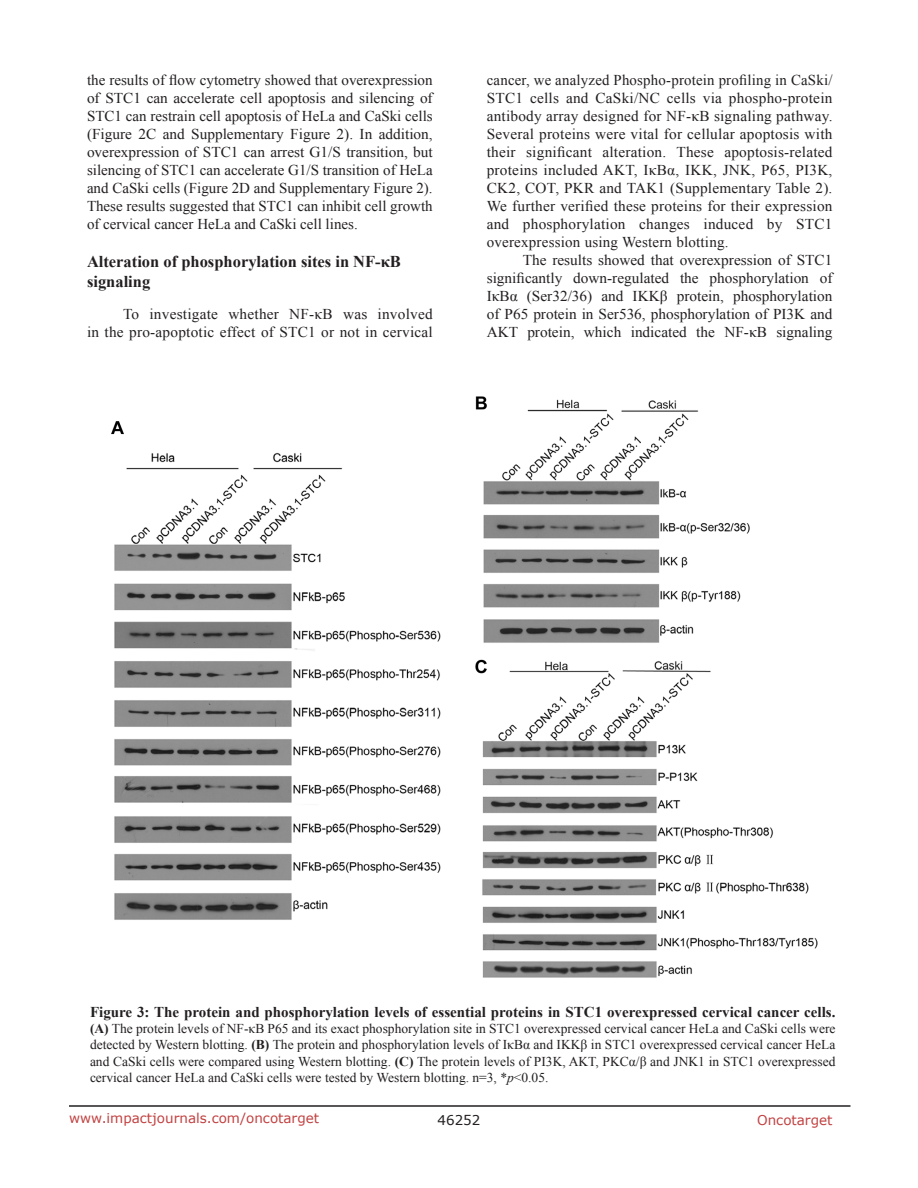
<style>
.page{position:relative;width:918px;height:1188px;background:#fff}
.page>*{position:absolute;margin:0;border:0;box-sizing:border-box;transform-origin:0 0}
.SubHeading{font:700 16.5px/19.8px "Times New Roman";color:#231f20}
.BodyText{font:15px/18px "Times New Roman";letter-spacing:.015em;color:#231f20;text-align:justify}
.figuretext{font:700 15px "Times New Roman";color:#231f20}
.figuretext-2{font:13.5px/16.2px "Times New Roman";color:#231f20;text-align:justify}
.t1{font:13.5px "Verdana";color:#c24141}
.t2{font:13.5px "Verdana";color:#231f20}
.s1{font-weight:700}
.s2{font-style:italic}
</style>
<div class="page">
<hr style="left:69px;top:1105px;width:781px;height:2px;background:#231f20">
<img style="left:111px;top:396px;width:707px;height:582px">
<p class="BodyText" style="left:87px;top:71px;width:347px">the results of flow cytometry showed that overexpression of STC1 can accelerate cell apoptosis and silencing of STC1 can restrain cell apoptosis of HeLa and CaSki cells (Figure 2C and Supplementary Figure 2). In addition, overexpression of STC1 can arrest G1/S transition, but silencing of STC1 can accelerate G1/S transition of HeLa and CaSki cells (Figure 2D and Supplementary Figure 2).<br>These results suggested that STC1 can inhibit cell growth of cervical cancer HeLa and CaSki cell lines.</p>
<p class="SubHeading" style="left:87px;top:251px;width:315px">Alteration of phosphorylation sites in NF-κB signaling</p>
<p class="BodyText" style="left:87px;top:304px;width:347px;text-align:right">To investigate whether NF-κB was involved<br>in the pro-apoptotic effect of STC1 or not in cervical</p>
<p class="BodyText" style="left:487px;top:71px;width:347px">cancer, we analyzed Phospho-protein profiling in CaSki/ STC1 cells and CaSki/NC cells via phospho-protein antibody array designed for NF-κB signaling pathway.<br>Several proteins were vital for cellular apoptosis with their significant alteration. These apoptosis-related proteins included AKT, IκBα, IKK, JNK, P65, PI3K, CK2, COT, PKR and TAK1 (Supplementary Table 2).<br>We further verified these proteins for their expression and phosphorylation changes induced by STC1 overexpression using Western blotting.</p>
<p class="BodyText" style="left:487px;top:251px;width:347px;text-indent:36px">The results showed that overexpression of STC1 significantly down-regulated the phosphorylation of IκBα (Ser32/36) and IKKβ protein, phosphorylation of P65 protein in Ser536, phosphorylation of PI3K and AKT protein, which indicated the NF-κB signaling</p>
<p class="figuretext" style="left:90px;top:1002px;width:747px">Figure 3: The protein and phosphorylation levels of essential proteins in STC1 overexpressed cervical cancer cells.</p>
<p class="figuretext-2" style="left:90px;top:1020px;width:747px"><span class="s1">(A)</span> The protein levels of NF-κB P65 and its exact phosphorylation site in STC1 overexpressed cervical cancer HeLa and CaSki cells were detected by Western blotting. <span class="s1">(B)</span> The protein and phosphorylation levels of IκBα and IKKβ in STC1 overexpressed cervical cancer HeLa and CaSki cells were compared using Western blotting. <span class="s1">(C)</span> The protein levels of PI3K, AKT, PKCα/β and JNK1 in STC1 overexpressed cervical cancer HeLa and CaSki cells were tested by Western blotting. n=3, *<span class="s2">p</span>&lt;0.05.</p>
<p class="t1" style="left:69px;top:1109px;width:252px">www.impactjournals.com/oncotarget</p>
<p class="t2" style="left:438px;top:1111px;width:44px">46252</p>
<p class="t1" style="left:757px;top:1111px;width:77px">Oncotarget</p>
</div>
